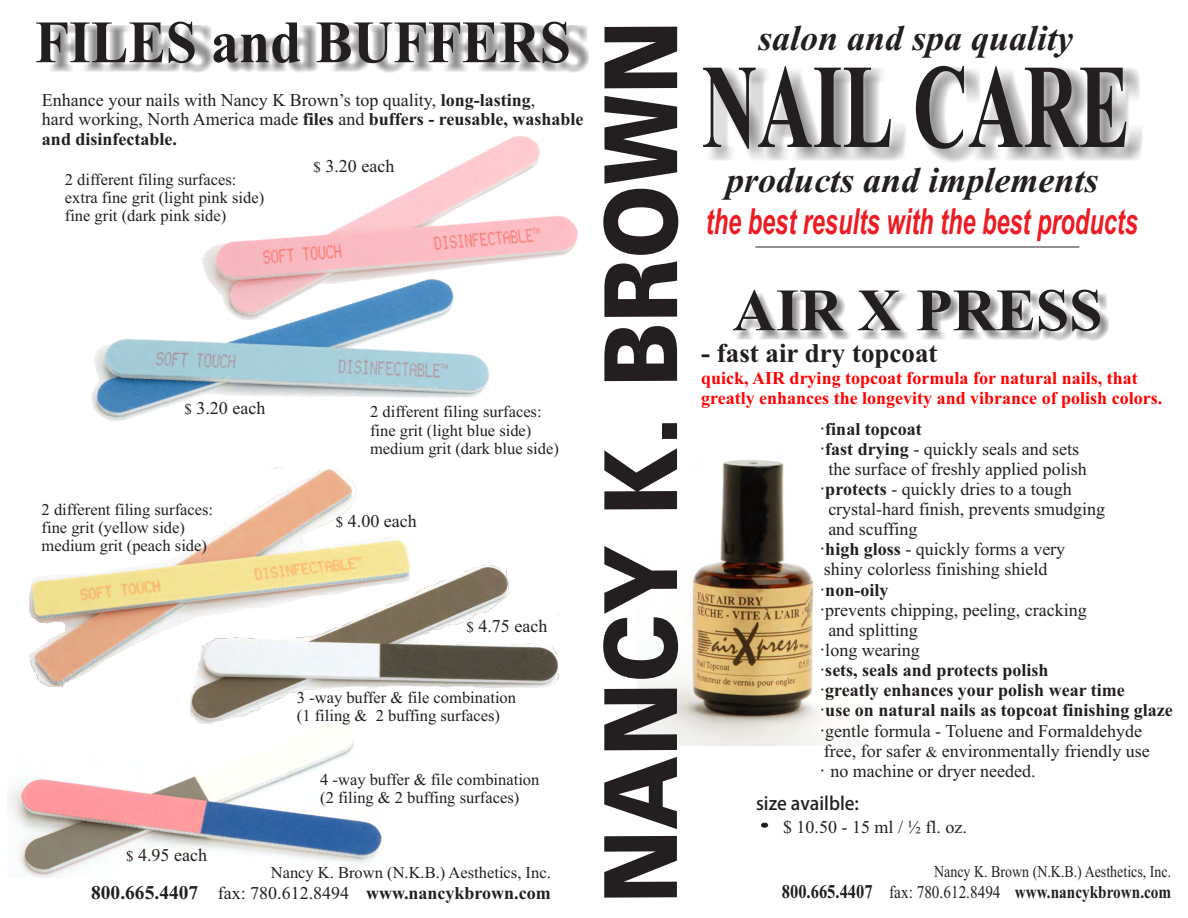
<style>
.page{position:relative;width:1188px;height:918px;background:#fff}
.page>*{position:absolute;margin:0;border:0;box-sizing:border-box;transform-origin:0 0}
.t1{font:700 119.85px "Times New Roman";color:#231f20;scale:.64 1}
.t2{font:900 100.95px "Zurich Win 95 BT";letter-spacing:-.005em;color:#231f20;scale:.89 1}
.t3{font:700 60px "Times New Roman";color:#231f20;scale:.93 1}
.t4{font:700 60px "Times New Roman";color:#231f20}
.t5{font:italic 700 36px "Times New Roman";color:#231f20}
.t6{font:italic 700 36px "Arial";color:#ed1c24;scale:.65 1}
.t7{font:700 27px "Times New Roman";color:#231f20}
.t8{font:18px/20px "Times New Roman";color:#231f20}
.t9{font:700 18px "Times New Roman";color:#231f20}
.t10{font:700 18px/20px "Times New Roman";color:#f00}
.t11{font:700 18px "Times New Roman";color:#231f20;scale:.85 1}
.t12{font:500 18px "Koz Go Pro";color:#231f20}
.t13{font:16.5px/18.3px "Times New Roman";color:#231f20}
.t14{font:16.5px "Times New Roman";color:#231f20;scale:.85 1}
.s1{font-weight:700}
.s2{font-size:15px}
.s3{font-size:19.5px}
.s4{font-weight:400}
.s5{font-family:"Arial";font-weight:400}
.s6{font-family:"Arial"}
</style>
<div class="page">
<img style="left:8px;top:723px;width:374px;height:154px">
<img style="left:637px;top:460px;width:189px;height:285px">
<div style="left:706px;top:68px;width:437px;height:95px;background:#231f20;opacity:.49"></div>
<hr style="left:755px;top:247px;width:324px;height:1px;background:#231f20">
<svg style="left:761px;top:823px;width:7px;height:5px"></svg>
<div style="left:735px;top:293px;width:374px;height:48px;background:#231f20;opacity:.49"></div>
<div style="left:48px;top:25px;width:541px;height:48px;background:#231f20;opacity:.49"></div>
<img style="left:30px;top:468px;width:379px;height:219px">
<img style="left:190px;top:565px;width:368px;height:158px">
<img style="left:202px;top:137px;width:376px;height:142px">
<img style="left:91px;top:279px;width:397px;height:143px">
<h3 class="t3" style="left:35px;top:22px;width:578px">FILES and BUFFERS</h3>
<p class="t8" style="left:42px;top:91px;width:543px">Enhance your nails with Nancy K Brown’s top quality, <span class="s1">long-lasting</span>,<br>hard working, North America made <span class="s1">files</span> and <span class="s1">buffers - reusable, washable and disinfectable.</span></p>
<p class="t13" style="left:65px;top:172px;width:201px">2 different filing surfaces: extra fine grit (light pink side) fine grit (dark pink side)</p>
<p class="t8" style="left:313px;top:158px;width:82px"><span class="s2">$</span> 3.20 each</p>
<p class="t8" style="left:184px;top:400px;width:82px"><span class="s2">$</span> 3.20 each</p>
<p class="t13" style="left:370px;top:404px;width:190px">2 different filing surfaces: fine grit (light blue side) medium grit (dark blue side)</p>
<p class="t13" style="left:42px;top:502px;width:173px">2 different filing surfaces: fine grit (yellow side) medium grit (peach side)</p>
<p class="t8" style="left:126px;top:847px;width:82px"><span class="s2">$</span> 4.95 each</p>
<p class="t8" style="left:336px;top:512px;width:82px"><span class="s2">$</span> 4.00 each</p>
<p class="t8" style="left:466px;top:618px;width:82px"><span class="s2">$</span> 4.75 each</p>
<p class="t13" style="left:297px;top:690px;width:221px">3 -way buffer &amp; file combination (1 filing &amp; 2 buffing surfaces)</p>
<p class="t13" style="left:320px;top:772px;width:221px">4 -way buffer &amp; file combination (2 filing &amp; 2 buffing surfaces)</p>
<p class="t13" style="left:271px;top:865px;width:281px">Nancy K. Brown (N.K.B.) Aesthetics, Inc.</p>
<p class="t9" style="left:91px;top:887px;width:461px"><span class="s3">800.665.4407</span> <span class="s4">fax: 780.612.8494</span> www.nancykbrown.com</p>
<h2 class="t2" style="left:600px;top:903px;width:994px;rotate:-90deg">NANCY K. BROWN</h2>
<h3 class="t5" style="left:758px;top:26px;width:317px">salon and spa quality</h3>
<h1 class="t1" style="left:702px;top:66px;width:670px">NAIL CARE</h1>
<h3 class="t5" style="left:726px;top:168px;width:374px">products and implements</h3>
<h3 class="t6" style="left:706px;top:208px;width:666px">the best results with the best products</h3>
<h3 class="t4" style="left:732px;top:290px;width:372px">AIR X PRESS</h3>
<h3 class="t7" style="left:701px;top:344px;width:238px">- fast air dry topcoat</h3>
<p class="t10" style="left:701px;top:370px;width:463px">quick, AIR drying topcoat formula for natural nails, that greatly enhances the longevity and vibrance of polish colors.</p>
<p class="t9" style="left:819px;top:423px;width:104px"><span class="s5">·</span>final topcoat</p>
<p class="t8" style="left:819px;top:441px;width:261px"><span class="s6">·</span><span class="s1">fast drying</span> - quickly seals and sets</p>
<p class="t8" style="left:828px;top:461px;width:260px">the surface of freshly applied polish</p>
<p class="t8" style="left:819px;top:481px;width:254px"><span class="s6">·</span><span class="s1">protects</span> - quickly dries to a tough</p>
<p class="t8" style="left:828px;top:501px;width:278px">crystal-hard finish, prevents smudging</p>
<p class="t8" style="left:828px;top:521px;width:91px">and scuffing</p>
<p class="t8" style="left:819px;top:541px;width:247px"><span class="s6">·</span><span class="s1">high gloss</span> - quickly forms a very</p>
<p class="t8" style="left:824px;top:561px;width:225px">shiny colorless finishing shield</p>
<p class="t9" style="left:819px;top:583px;width:71px"><span class="s5">·</span>non-oily</p>
<p class="t8" style="left:819px;top:601px;width:269px"><span class="s6">·</span>prevents chipping, peeling, cracking</p>
<p class="t8" style="left:828px;top:621px;width:91px">and splitting</p>
<p class="t8" style="left:819px;top:642px;width:102px"><span class="s6">·</span>long wearing</p>
<p class="t9" style="left:819px;top:664px;width:231px"><span class="s5">·</span>sets, seals and protects polish</p>
<p class="t9" style="left:819px;top:684px;width:307px"><span class="s5">·</span>greatly enhances your polish wear time</p>
<p class="t9" style="left:819px;top:704px;width:355px"><span class="s5">·</span>use on natural nails as topcoat finishing glaze</p>
<p class="t8" style="left:819px;top:722px;width:324px"><span class="s6">·</span>gentle formula - Toluene and Formaldehyde</p>
<p class="t8" style="left:824px;top:742px;width:328px">free, for safer <span class="s2">&amp;</span> environmentally friendly use</p>
<p class="t8" style="left:819px;top:762px;width:218px"><span class="s6">·</span> no machine or dryer needed.</p>
<p class="t12" style="left:756px;top:794px;width:104px">size availble:</p>
<p class="t8" style="left:783px;top:818px;width:185px">$ 10.50 - 15 ml / ½ fl. oz.</p>
<p class="t14" style="left:934px;top:866px;width:281px">Nancy K. Brown (N.K.B.) Aesthetics, Inc.</p>
<p class="t11" style="left:782px;top:886px;width:460px"><span class="s3">800.665.4407</span> <span class="s4">fax: 780.612.8494</span> www.nancykbrown.com</p>
</div>
